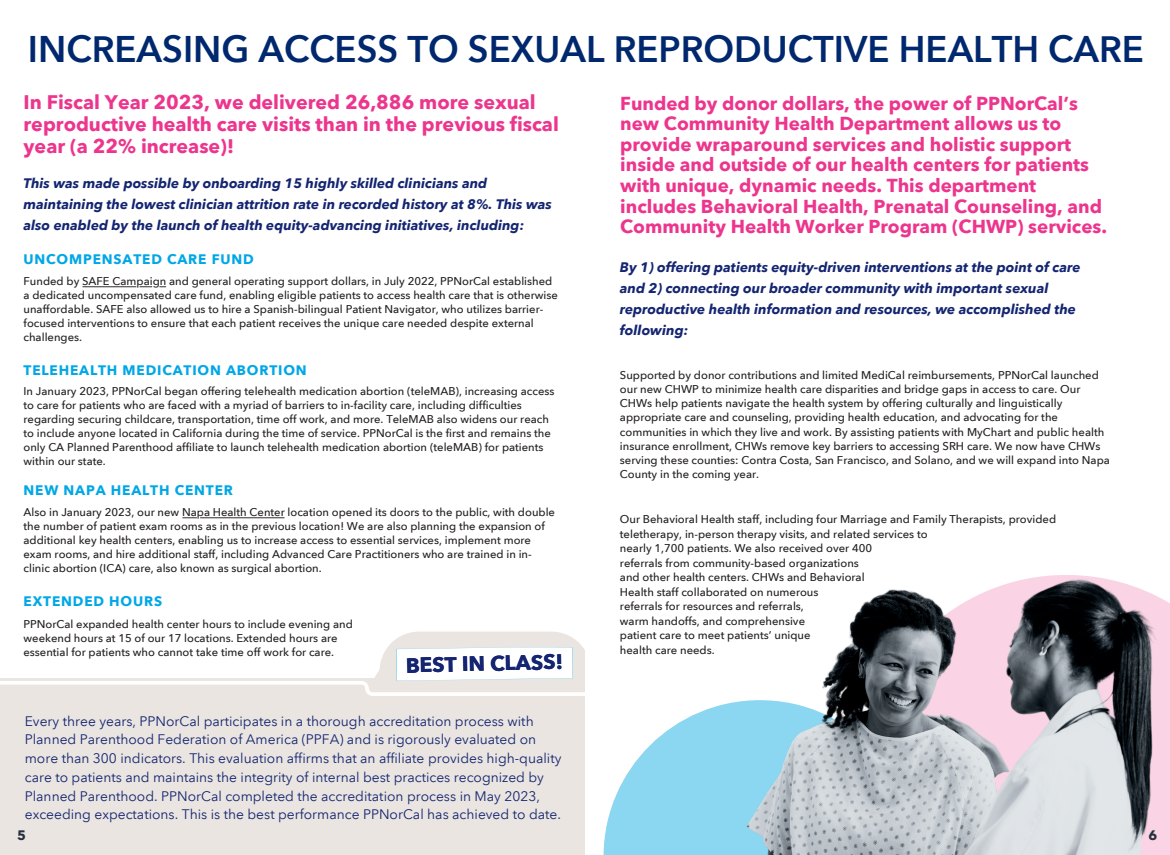
<style>
.page{position:relative;width:1170px;height:855px;background:#fff}
.page>*{position:absolute;margin:0;border:0;box-sizing:border-box;transform-origin:0 0}
.t1{font:600 36.25px "Avenir Next";color:#00286e}
.t2{font:700 20.88px "Avenir Next LT Pro";color:#142571}
.t3{font:700 19.62px/21.6px "Avenir Next LT Pro";color:#ed358e}
.t4{font:700 18.75px/20.6px "Avenir Next LT Pro";color:#ed358e}
.t5{font:13.75px/18.8px "Avenir Next LT Pro";color:#142571}
.t6{font:italic 700 13.75px/20.8px "Avenir Next LT Pro";color:#142571}
.t7{font:700 13.75px "Avenir Next LT Pro";letter-spacing:.06em;color:#00a7e6}
.t8{font:700 13.75px "Avenir Next LT Pro";color:#24303c}
.t9{font:500 11.25px/14px "Avenir Next LT Pro";color:#231f20}
</style>
<div class="page">
<div style="left:0;top:678px;width:591px;height:177px;background:#eae5e0"></div>
<svg style="left:388px;top:632px;width:194px;height:15px;background:#ebe7e2"></svg>
<svg style="left:0;top:647px;width:585px;height:49px"></svg>
<div style="left:585px;top:0;width:585px;height:855px;background:#fff"></div>
<svg style="left:604px;top:703px;width:123px;height:152px;fill:#8bd6f0"></svg>
<img style="left:727px;top:578px;width:443px;height:277px">
<svg style="left:140px;top:286px;width:12px;height:1px"></svg>
<hr style="left:83px;top:286px;width:53px;height:1px;background:#231f20">
<hr style="left:200px;top:517px;width:85px;height:1px;background:#231f20">
<svg style="left:182px;top:517px;width:15px;height:1px"></svg>
<h1 class="t1" style="left:28px;top:18px;width:1117px">INCREASING ACCESS TO SEXUAL REPRODUCTIVE HEALTH CARE</h1>
<p class="t3" style="left:24px;top:91px;width:537px">In Fiscal Year 2023, we delivered 26,886 more sexual reproductive health care visits than in the previous fiscal year (a 22% increase)!</p>
<p class="t6" style="left:24px;top:173px;width:530px">This was made possible by onboarding 15 highly skilled clinicians and maintaining the lowest clinician attrition rate in recorded history at 8%. This was also enabled by the launch of health equity-advancing initiatives, including:</p>
<p class="t7" style="left:24px;top:251px;width:232px">UNCOMPENSATED CARE FUND</p>
<p class="t9" style="left:24px;top:274px;width:536px">Funded by SAFE Campaign and general operating support dollars, in July 2022, PPNorCal established a dedicated uncompensated care fund, enabling eligible patients to access health care that is otherwise unaffordable. SAFE also allowed us to hire a Spanish-bilingual Patient Navigator, who utilizes barrier&shy;focused interventions to ensure that each patient receives the unique care needed despite external challenges.</p>
<p class="t7" style="left:24px;top:361px;width:285px">TELEHEALTH MEDICATION ABORTION</p>
<p class="t9" style="left:24px;top:384px;width:532px">In January 2023, PPNorCal began offering telehealth medication abortion (teleMAB), increasing access to care for patients who are faced with a myriad of barriers to in-facility care, including difficulties regarding securing childcare, transportation, time off work, and more. TeleMAB also widens our reach to include anyone located in California during the time of service. PPNorCal is the first and remains the only CA Planned Parenthood affiliate to launch telehealth medication abortion (teleMAB) for patients within our state.</p>
<p class="t7" style="left:24px;top:482px;width:211px">NEW NAPA HEALTH CENTER</p>
<p class="t9" style="left:24px;top:505px;width:533px">Also in January 2023, our new Napa Health Center location opened its doors to the public, with double the number of patient exam rooms as in the previous location! We are also planning the expansion of additional key health centers, enabling us to increase access to essential services, implement more exam rooms, and hire additional staff, including Advanced Care Practitioners who are trained in in&shy;clinic abortion (ICA) care, also known as surgical abortion.</p>
<p class="t7" style="left:24px;top:593px;width:140px">EXTENDED HOURS</p>
<p class="t9" style="left:24px;top:617px;width:331px">PPNorCal expanded health center hours to include evening and weekend hours at 15 of our 17 locations. Extended hours are essential for patients who cannot take time off work for care.</p>
<p class="t2" style="left:406px;top:652px;width:159px;rotate:-1deg">BEST IN CLASS!</p>
<p class="t5" style="left:25px;top:711px;width:538px">Every three years, PPNorCal participates in a thorough accreditation process with Planned Parenthood Federation of America (PPFA) and is rigorously evaluated on more than 300 indicators. This evaluation affirms that an affiliate provides high-quality care to patients and maintains the integrity of internal best practices recognized by Planned Parenthood. PPNorCal completed the accreditation process in May 2023, exceeding expectations. This is the best performance PPNorCal has achieved to date.</p>
<p class="t8" style="left:17px;top:827px;width:10px">5</p>
<p class="t4" style="left:620px;top:93px;width:488px">Funded by donor dollars, the power of PPNorCal’s new Community Health Department allows us to provide wraparound services and holistic support inside and outside of our health centers for patients with unique, dynamic needs. This department includes Behavioral Health, Prenatal Counseling, and Community Health Worker Program (CHWP) services.</p>
<p class="t6" style="left:620px;top:257px;width:462px">By 1) offering patients equity-driven interventions at the point of care and 2) connecting our broader community with important sexual reproductive health information and resources, we accomplished the following:</p>
<p class="t9" style="left:620px;top:368px;width:492px">Supported by donor contributions and limited MediCal reimbursements, PPNorCal launched our new CHWP to minimize health care disparities and bridge gaps in access to care. Our CHWs help patients navigate the health system by offering culturally and linguistically appropriate care and counseling, providing health education, and advocating for the communities in which they live and work. By assisting patients with MyChart and public health insurance enrollment, CHWs remove key barriers to accessing SRH care. We now have CHWs serving these counties: Contra Costa, San Francisco, and Solano, and we will expand into Napa County in the coming year.</p>
<p class="t9" style="left:620px;top:512px;width:438px;line-height:14.5px">Our Behavioral Health staff, including four Marriage and Family Therapists, provided teletherapy, in-person therapy visits, and related services to<br>nearly 1,700 patients. We also received over 400<br>referrals from community-based organizations<br>and other health centers. CHWs and Behavioral<br>Health staff collaborated on numerous<br>referrals for resources and referrals,<br>warm handoffs, and comprehensive<br>patient care to meet patients’ unique<br>health care needs.</p>
<p class="t8" style="left:1148px;top:827px;width:10px">6</p>
</div>
